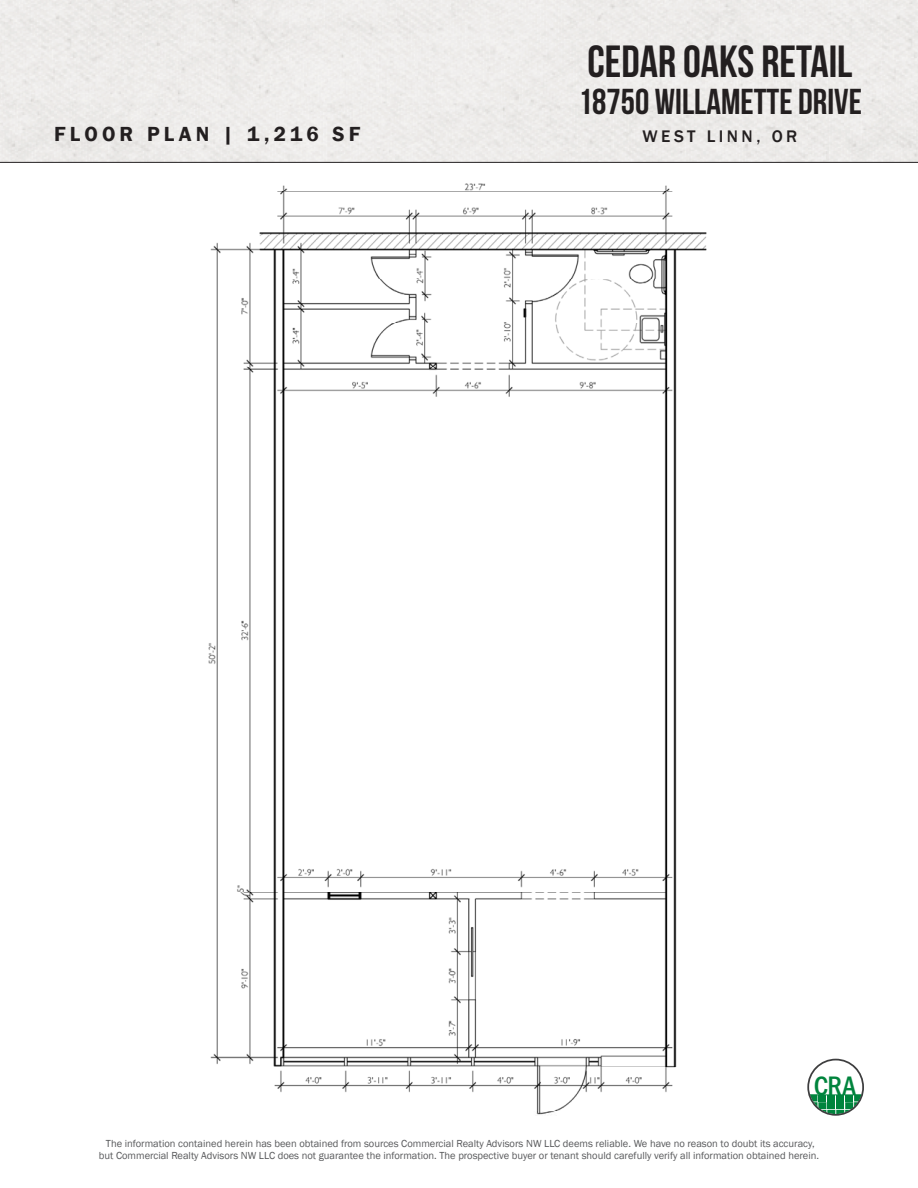
<style>
.page{position:relative;width:918px;height:1188px;background:#fff}
.page>*{position:absolute;margin:0;border:0;box-sizing:border-box;transform-origin:0 0}
.t1{font:45px "Bebas Neue";color:#231f20}
.t2{font:36px "Bebas Neue";color:#231f20}
.t3{font:500 condensed 27.75px "Franklin Gothic";color:#00843d}
.t4{font:600 21px "Franklin Gothic";letter-spacing:.2em;color:#231f20}
.t5{font:500 17.25px "Franklin Gothic";letter-spacing:.2em;color:#231f20}
.t6{font:10.5px/12.6px "Franklin Gothic";color:#57585a;text-align:center}
.s1{font-size:27.45px}
</style>
<div class="page">
<img style="left:208px;top:183px;width:499px;height:932px">
<hr style="left:0;top:162px;width:918px;height:1px;background:#231f20">
<svg style="left:807px;top:1059px;width:57px;height:57px"></svg>
<h3 class="t4" style="left:54px;top:121px;width:308px">FLOOR PLAN | 1,216 SF</h3>
<h1 class="t1" style="left:587px;top:36px;width:267px">CEDAR OAKS RETAIL</h1>
<h2 class="t2" style="left:578px;top:82px;width:285px">18750 WILLAMETTE DRIVE</h2>
<h3 class="t5" style="left:643px;top:125px;width:156px">WEST LINN, OR</h3>
<h3 class="t3" style="left:814px;top:1067px;width:44px"><span class="s1">C</span>RA</h3>
<p class="t6" style="left:99px;top:1137px;width:722px">The information contained herein has been obtained from sources Commercial Realty Advisors NW LLC deems reliable. We have no reason to doubt its accuracy, but Commercial Realty Advisors NW LLC does not guarantee the information. The prospective buyer or tenant should carefully verify all information obtained herein.</p>
</div>
